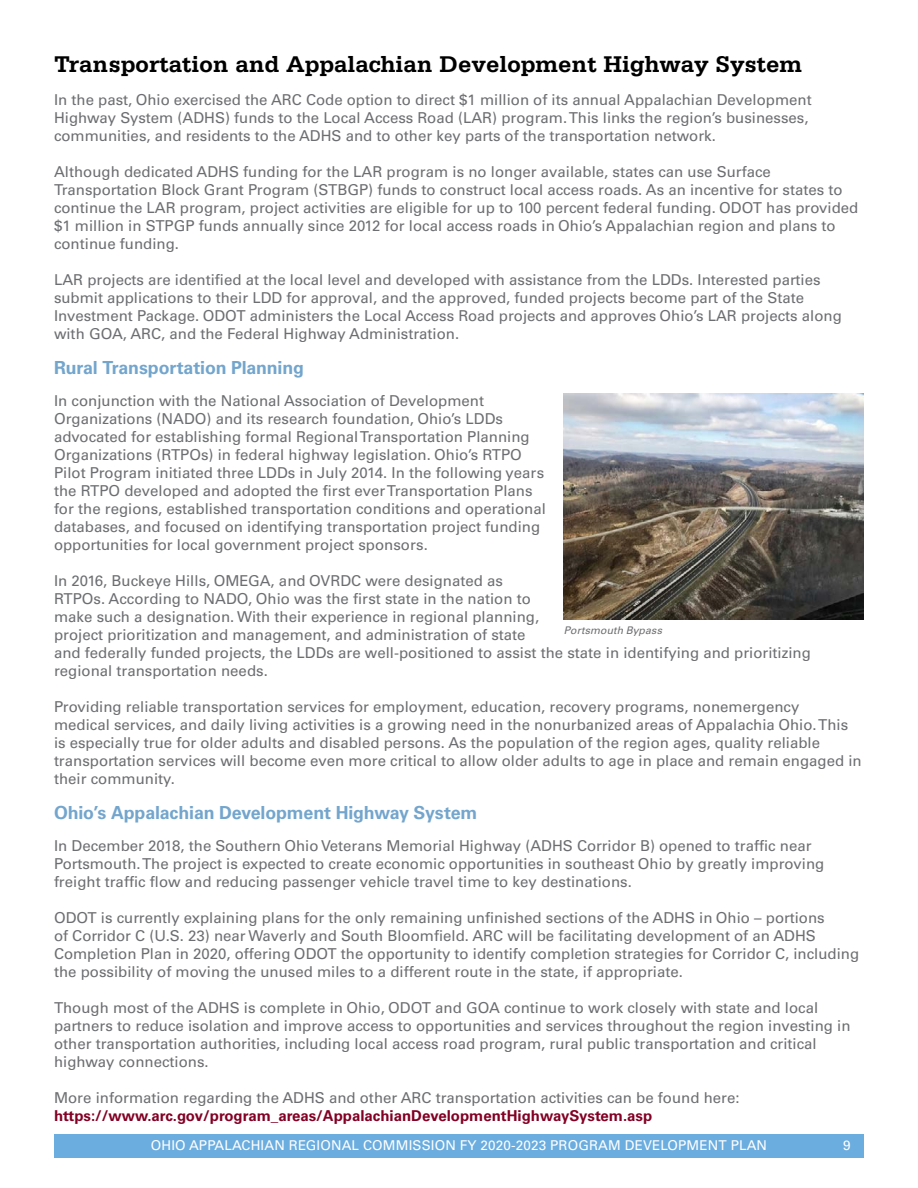
<style>
.page{position:relative;width:918px;height:1188px;background:#fff}
.page>*{position:absolute;margin:0;border:0;box-sizing:border-box;transform-origin:0 0}
.t1{font:700 24px "Serifa";color:#000}
.t2{font:700 18px "Univers LT Pro 65";letter-spacing:-.01em;color:#73a5cd}
.t3{font:15px/18px "Univers LT Pro 55 Roman";color:#6d6e71}
.t4{font:700 15px "Univers LT Pro 65";color:#820024}
.t5{font:13.5px "Univers LT Pro 55 Roman";letter-spacing:.01em;color:#fff}
.t6{font:italic 10.5px "Univers LT Pro 55";letter-spacing:.01em;color:#6d6e71}
</style>
<div class="page">
<div style="left:54px;top:1134px;width:810px;height:24px;background:#6caddf"></div>
<img style="left:564px;top:393px;width:300px;height:226px">
<h1 class="t1" style="left:54px;top:50px;width:750px">Transportation and Appalachian Development Highway System</h1>
<p class="t3" style="left:54px;top:91px;width:759px">In the past, Ohio exercised the ARC Code option to direct $1 million of its annual Appalachian Development<br>Highway System (ADHS) funds to the Local Access Road (LAR) program. This links the region’s businesses, communities, and residents to the ADHS and to other key parts of the transportation network.</p>
<p class="t3" style="left:54px;top:163px;width:806px">Although dedicated ADHS funding for the LAR program is no longer available, states can use Surface Transportation Block Grant Program (STBGP) funds to construct local access roads. As an incentive for states to continue the LAR program, project activities are eligible for up to 100 percent federal funding. ODOT has provided $1 million in STPGP funds annually since 2012 for local access roads in Ohio’s Appalachian region and plans to continue funding.</p>
<p class="t3" style="left:54px;top:271px;width:789px">LAR projects are identified at the local level and developed with assistance from the LDDs. Interested parties submit applications to their LDD for approval, and the approved, funded projects become part of the State Investment Package. ODOT administers the Local Access Road projects and approves Ohio’s LAR projects along with GOA, ARC, and the Federal Highway Administration.</p>
<p class="t2" style="left:54px;top:357px;width:251px">Rural Transportation Planning</p>
<p class="t3" style="left:54px;top:391px;width:493px">In conjunction with the National Association of Development Organizations (NADO) and its research foundation, Ohio’s LDDs advocated for establishing formal Regional Transportation Planning Organizations (RTPOs) in federal highway legislation. Ohio’s RTPO Pilot Program initiated three LDDs in July 2014. In the following years the RTPO developed and adopted the first ever Transportation Plans for the regions, established transportation conditions and operational databases, and focused on identifying transportation project funding opportunities for local government project sponsors.</p>
<p class="t3" style="left:54px;top:571px;width:758px">In 2016, Buckeye Hills, OMEGA, and OVRDC were designated as<br>RTPOs. According to NADO, Ohio was the first state in the nation to<br>make such a designation. With their experience in regional planning,<br>project prioritization and management, and administration of state<br>and federally funded projects, the LDDs are well-positioned to assist the state in identifying and prioritizing regional transportation needs.</p>
<p class="t3" style="left:54px;top:697px;width:809px">Providing reliable transportation services for employment, education, recovery programs, nonemergency<br>medical services, and daily living activities is a growing need in the nonurbanized areas of Appalachia Ohio. This is especially true for older adults and disabled persons. As the population of the region ages, quality reliable transportation services will become even more critical to allow older adults to age in place and remain engaged in their community.</p>
<p class="t2" style="left:54px;top:802px;width:425px">Ohio’s Appalachian Development Highway System</p>
<p class="t3" style="left:54px;top:836px;width:772px">In December 2018, the Southern Ohio Veterans Memorial Highway (ADHS Corridor B) opened to traffic near<br>Portsmouth. The project is expected to create economic opportunities in southeast Ohio by greatly improving freight traffic flow and reducing passenger vehicle travel time to key destinations.</p>
<p class="t3" style="left:54px;top:908px;width:807px">ODOT is currently explaining plans for the only remaining unfinished sections of the ADHS in Ohio – portions<br>of Corridor C (U.S. 23) near Waverly and South Bloomfield. ARC will be facilitating development of an ADHS Completion Plan in 2020, offering ODOT the opportunity to identify completion strategies for Corridor C, including the possibility of moving the unused miles to a different route in the state, if appropriate.</p>
<p class="t3" style="left:54px;top:998px;width:798px">Though most of the ADHS is complete in Ohio, ODOT and GOA continue to work closely with state and local partners to reduce isolation and improve access to opportunities and services throughout the region investing in other transportation authorities, including local access road program, rural public transportation and critical highway connections.</p>
<p class="t3" style="left:54px;top:1088px;width:687px">More information regarding the ADHS and other ARC transportation activities can be found here:</p>
<p class="t4" style="left:54px;top:1106px;width:600px">https://www.arc.gov/program_areas/AppalachianDevelopmentHighwaySystem.asp</p>
<p class="t6" style="left:564px;top:624px;width:99px">Portsmouth Bypass</p>
<p class="t5" style="left:151px;top:1137px;width:618px">OHIO APPALACHIAN REGIONAL COMMISSION FY 2020-2023 PROGRAM DEVELOPMENT PLAN</p>
<p class="t5" style="left:843px;top:1137px;width:9px">9</p>
</div>
